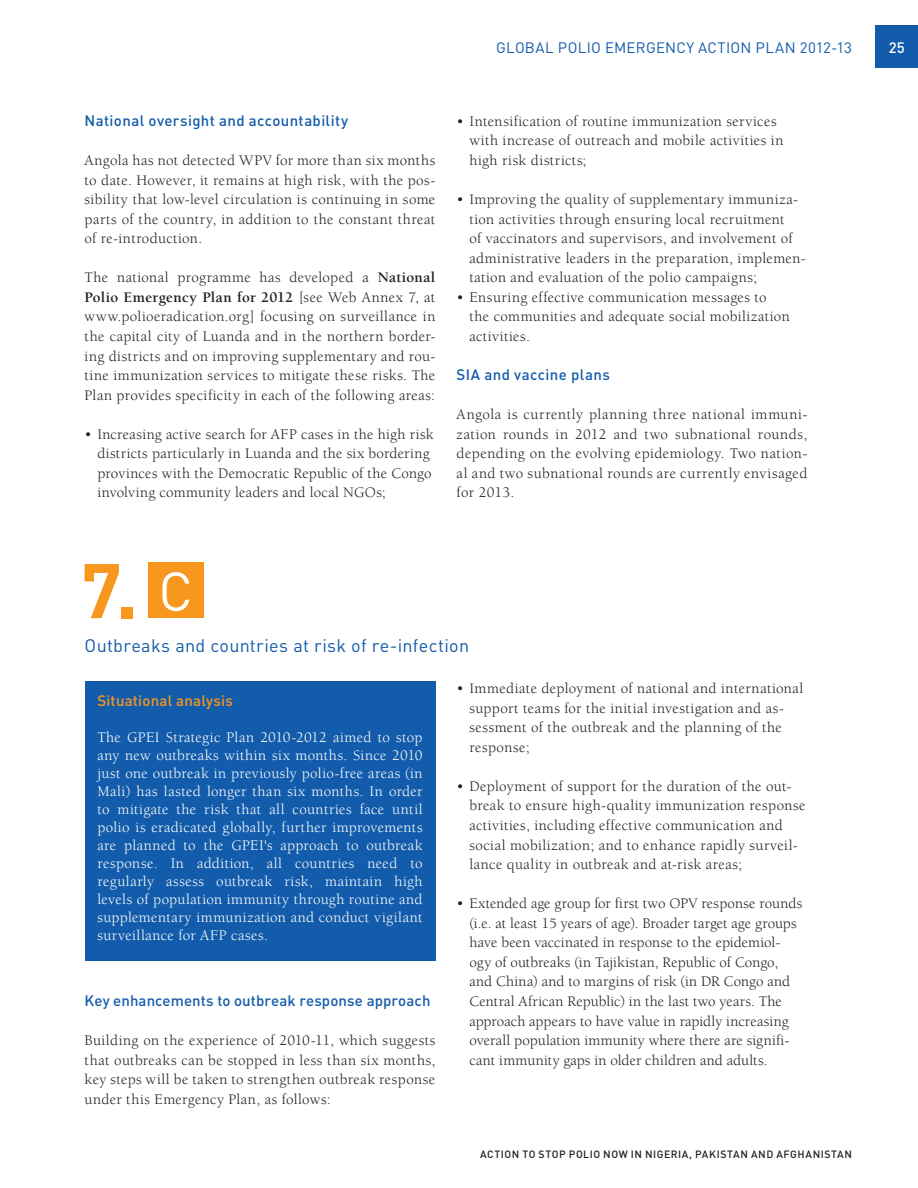
<style>
.page{position:relative;width:918px;height:1188px;background:#fff}
.page>*{position:absolute;margin:0;border:0;box-sizing:border-box;transform-origin:0 0}
.t1{font:700 75.9px "DIN";color:#f7971d}
.t2{font:18px "DIN";letter-spacing:.015em;color:#135cab}
.t3{font:15px/19.5px "Berkeley";letter-spacing:.02em;color:#231f20}
.t4{font:15px/18px "Berkeley";letter-spacing:.035em;color:#fff;text-align:justify}
.t5{font:500 15px "DIN";letter-spacing:.025em;color:#135cab}
.t6{font:500 15px "DIN";letter-spacing:.005em;color:#135cab}
.t7{font:15px "DIN";letter-spacing:.015em;color:#135cab}
.t8{font:500 15px "DIN";letter-spacing:.015em;color:#f7971d}
.t9{font:500 15px "DIN";color:#fff}
.t10{font:500 10.5px "DIN";letter-spacing:.06em;color:#231f20}
.s1{font-weight:700}
.s2{font-weight:400;font-size:54px;color:#fff}
</style>
<div class="page">
<div style="left:875px;top:26px;width:43px;height:42px;background:#135cab"></div>
<div style="left:85px;top:681px;width:350px;height:279px;background:#135cab"></div>
<div style="left:148px;top:563px;width:55px;height:55px;background:#f7971d"></div>
<p class="t7" style="left:496px;top:38px;width:357px">Global Polio Emergency Action Plan 2012-13</p>
<p class="t9" style="left:889px;top:38px;width:17px">25</p>
<p class="t5" style="left:85px;top:111px;width:265px">National oversight and accountability</p>
<p class="t3" style="left:85px;top:151px;width:352px;text-align:justify">Angola has not detected WPV for more than six months to date. However, it remains at high risk, with the pos&shy;sibility that low-level circulation is continuing in some parts of the country, in addition to the constant threat of re-introduction.</p>
<p class="t3" style="left:85px;top:268px;width:352px;text-align:justify">The national programme has developed a <span class="s1">National Polio Emergency Plan for 2012</span> [see Web Annex 7, at www.polioeradication.org] focusing on surveillance in the capital city of Luanda and in the northern border&shy;ing districts and on improving supplementary and rou&shy;tine immunization services to mitigate these risks. The Plan provides specificity in each of the following areas:</p>
<p class="t3" style="left:97px;top:425px;width:338px;text-indent:-13px">• Increasing active search for AFP cases in the high risk districts particularly in Luanda and the six bordering provinces with the Democratic Republic of the Congo involving community leaders and local NGOs;</p>
<p class="t3" style="left:469px;top:112px;width:316px;text-indent:-13px">• Intensification of routine immunization services with increase of outreach and mobile activities in high risk districts;</p>
<p class="t3" style="left:469px;top:190px;width:338px;text-indent:-13px">• Improving the quality of supplementary immuniza&shy;tion activities through ensuring local recruitment<br>of vaccinators and supervisors, and involvement of administrative leaders in the preparation, implemen&shy;tation and evaluation of the polio campaigns;</p>
<p class="t3" style="left:469px;top:288px;width:322px;text-indent:-13px">• Ensuring effective communication messages to the communities and adequate social mobilization activities.</p>
<p class="t5" style="left:457px;top:365px;width:155px">SI A and vaccine plans</p>
<p class="t3" style="left:457px;top:405px;width:352px;text-align:justify">Angola is currently planning three national immuni&shy;zation rounds in 2012 and two subnational rounds, depending on the evolving epidemiology. Two nation&shy;al and two subnational rounds are currently envisaged for 2013.</p>
<h1 class="t1" style="left:81px;top:541px;width:106px">7. <span class="s2">C</span></h1>
<p class="t2" style="left:85px;top:635px;width:386px">O utbreaks and countries at risk of re-infection</p>
<p class="t8" style="left:97px;top:691px;width:137px">Situational analysis</p>
<p class="t4" style="left:97px;top:729px;width:327px">The GPEI Strategic Plan 2010-2012 aimed to stop any new outbreaks within six months. Since 2010 just one outbreak in previously polio-free areas (in Mali) has lasted longer than six months. In order to mitigate the risk that all countries face until polio is eradicated globally, further improvements are planned to the GPEI's approach to outbreak response. In addition, all countries need to regularly assess outbreak risk, maintain high levels of population immunity through routine and supplementary immunization and conduct vigilant surveillance for AFP cases.</p>
<p class="t6" style="left:85px;top:991px;width:347px">Key enhancements to outbreak response approach</p>
<p class="t3" style="left:85px;top:1031px;width:352px;text-align:justify">Building on the experience of 2010-11, which suggests that outbreaks can be stopped in less than six months, key steps will be taken to strengthen outbreak response under this Emergency Plan, as follows:</p>
<p class="t3" style="left:469px;top:679px;width:336px;text-indent:-13px">• Immediate deployment of national and international support teams for the initial investigation and as&shy;sessment of the outbreak and the planning of the response;</p>
<p class="t3" style="left:469px;top:777px;width:338px;text-indent:-13px">• Deployment of support for the duration of the out&shy;break to ensure high-quality immunization response activities, including effective communication and social mobilization; and to enhance rapidly surveil&shy;lance quality in outbreak and at-risk areas;</p>
<p class="t3" style="left:469px;top:894px;width:335px;text-indent:-13px">• Extended age group for first two OPV response rounds (i.e. at least 15 years of age). Broader target age groups have been vaccinated in response to the epidemiol&shy;ogy of outbreaks (in Tajikistan, Republic of Congo, and China) and to margins of risk (in DR Congo and Central African Republic) in the last two years. The approach appears to have value in rapidly increasing overall population immunity where there are signifi&shy;cant immunity gaps in older children and adults.</p>
<p class="t10" style="left:480px;top:1148px;width:373px">Action to stop polio now in N igeria, Pakistan and Afghanistan</p>
</div>
